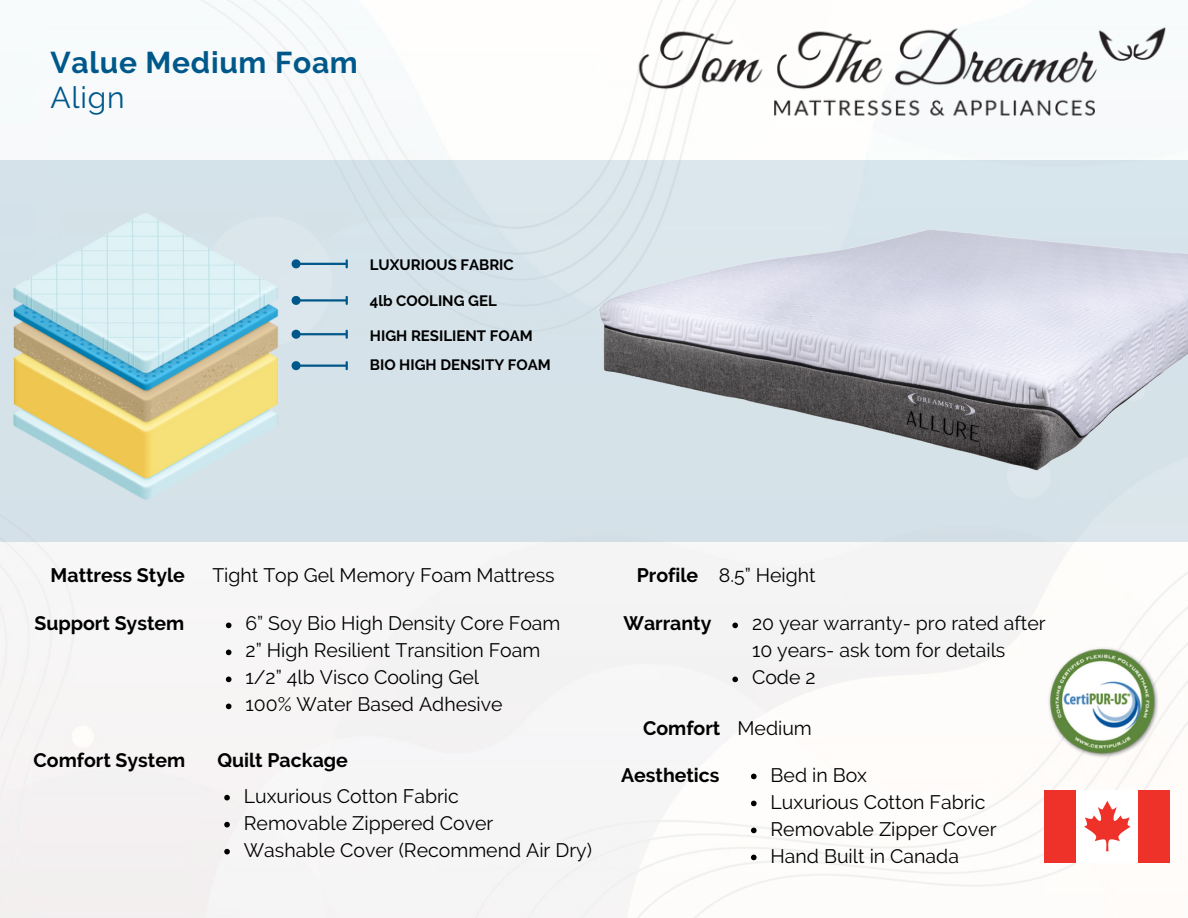
<style>
.page{position:relative;width:1188px;height:918px;background:#f7f6f7}
.page>*{position:absolute;margin:0;border:0;box-sizing:border-box;transform-origin:0 0}
.t1{font:700 30px "Raleway";letter-spacing:.025em;color:#00588a}
.t2{font:30px "Raleway";letter-spacing:.025em;color:#00588a}
.t3{font:19.5px/27px "Raleway";color:#000}
.t4{font:700 19.5px "Raleway";color:#000}
.t5{font:700 15px "Raleway";color:#000}
</style>
<div class="page">
<div style="left:0;top:161px;width:1188px;height:381px;background:#d5e2e8"></div>
<div style="left:1044px;top:790px;width:126px;height:72px;background:#ef3229"></div>
<div style="left:1077px;top:790px;width:61px;height:72px;background:#fff"></div>
<svg style="left:1084px;top:801px;width:47px;height:50px"></svg>
<img style="left:1044px;top:643px;width:117px;height:117px">
<img style="left:13px;top:213px;width:266px;height:287px">
<hr style="left:301px;top:263px;width:45px;height:2px;background:#00588a">
<svg style="left:291px;top:259px;width:11px;height:10px"></svg>
<svg style="left:346px;top:259px;width:2px;height:9px"></svg>
<hr style="left:301px;top:299px;width:45px;height:3px;background:#00588a">
<svg style="left:291px;top:296px;width:11px;height:9px"></svg>
<svg style="left:346px;top:296px;width:2px;height:9px"></svg>
<hr style="left:301px;top:333px;width:45px;height:2px;background:#00588a">
<svg style="left:291px;top:329px;width:11px;height:10px"></svg>
<svg style="left:346px;top:330px;width:2px;height:9px"></svg>
<hr style="left:301px;top:365px;width:45px;height:2px;background:#00588a">
<svg style="left:291px;top:361px;width:11px;height:10px"></svg>
<svg style="left:346px;top:361px;width:2px;height:9px"></svg>
<img style="left:564px;top:25px;width:624px;height:446px">
<svg style="left:226px;top:623px;width:6px;height:5px"></svg>
<svg style="left:226px;top:650px;width:6px;height:5px"></svg>
<svg style="left:226px;top:677px;width:6px;height:5px"></svg>
<svg style="left:226px;top:704px;width:6px;height:5px"></svg>
<svg style="left:224px;top:795px;width:6px;height:5px"></svg>
<svg style="left:224px;top:822px;width:6px;height:5px"></svg>
<svg style="left:224px;top:849px;width:6px;height:5px"></svg>
<svg style="left:732px;top:623px;width:6px;height:5px"></svg>
<svg style="left:732px;top:677px;width:6px;height:5px"></svg>
<svg style="left:751px;top:774px;width:6px;height:5px"></svg>
<svg style="left:751px;top:801px;width:6px;height:5px"></svg>
<svg style="left:751px;top:828px;width:6px;height:5px"></svg>
<svg style="left:751px;top:855px;width:6px;height:5px"></svg>
<img style="left:627px;top:20px;width:545px;height:111px">
<p class="t1" style="left:51px;top:45px;width:309px">Value Medium Foam</p>
<p class="t2" style="left:51px;top:80px;width:75px">Align</p>
<p class="t5" style="left:370px;top:256px;width:145px">LUXURIOUS FABRIC</p>
<p class="t5" style="left:370px;top:292px;width:128px">4lb COOLING GEL</p>
<p class="t5" style="left:370px;top:327px;width:164px">HIGH RESILIENT FOAM</p>
<p class="t5" style="left:370px;top:356px;width:182px">BIO HIGH DENSITY FOAM</p>
<p class="t4" style="left:51px;top:564px;width:136px">Mattress Style</p>
<p class="t3" style="left:212px;top:562px;width:344px">Tight Top Gel Memory Foam Mattress</p>
<p class="t4" style="left:34px;top:612px;width:151px">Support System</p>
<p class="t3" style="left:246px;top:610px;width:316px">6” Soy Bio High Density Core Foam</p>
<p class="t3" style="left:246px;top:637px;width:296px">2” High Resilient Transition Foam</p>
<p class="t3" style="left:246px;top:664px;width:235px">1/2” 4lb Visco Cooling Gel</p>
<p class="t3" style="left:246px;top:691px;width:259px">100% Water Based Adhesive</p>
<p class="t4" style="left:34px;top:748px;width:153px">Comfort System</p>
<p class="t4" style="left:217px;top:748px;width:132px">Quilt Package</p>
<p class="t3" style="left:244px;top:782px;width:216px">Luxurious Cotton Fabric</p>
<p class="t3" style="left:244px;top:809px;width:251px">Removable Zippered Cover</p>
<p class="t3" style="left:244px;top:836px;width:350px">Washable Cover (Recommend Air Dry)</p>
<p class="t4" style="left:637px;top:564px;width:63px">Profile</p>
<p class="t3" style="left:719px;top:562px;width:98px">8.5” Height</p>
<p class="t4" style="left:623px;top:612px;width:89px">Warranty</p>
<p class="t3" style="left:752px;top:610px;width:295px">20 year warranty- pro rated after<br>10 years- ask tom for details</p>
<p class="t3" style="left:752px;top:664px;width:65px">Code 2</p>
<p class="t4" style="left:643px;top:716px;width:79px">Comfort</p>
<p class="t3" style="left:737px;top:714px;width:76px">Medium</p>
<p class="t3" style="left:771px;top:761px;width:98px">Bed in Box</p>
<p class="t3" style="left:771px;top:788px;width:216px">Luxurious Cotton Fabric</p>
<p class="t3" style="left:771px;top:815px;width:227px">Removable Zipper Cover</p>
<p class="t3" style="left:771px;top:842px;width:190px">Hand Built in Canada</p>
<p class="t4" style="left:621px;top:763px;width:100px">Aesthetics</p>
</div>
